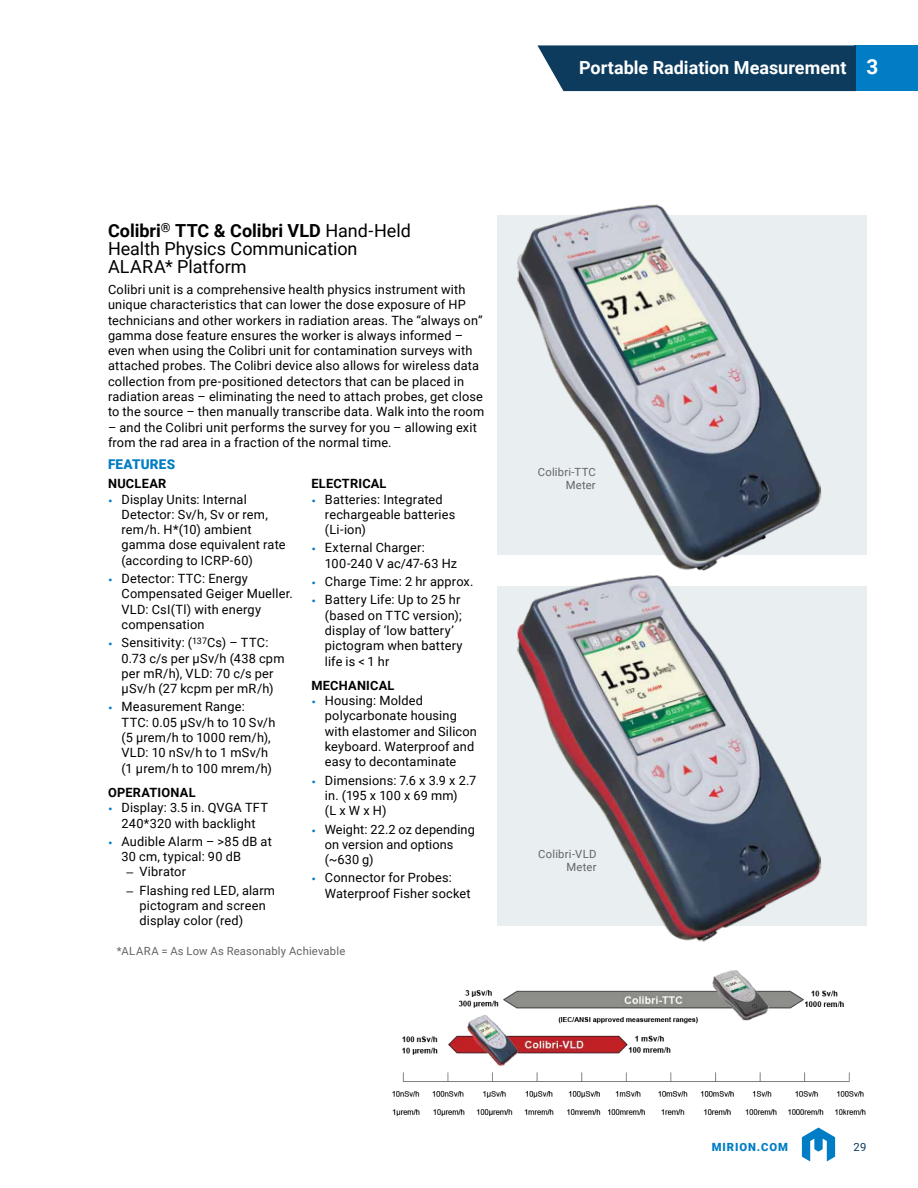
<style>
.page{position:relative;width:918px;height:1188px;background:#fff}
.page>*{position:absolute;margin:0;border:0;box-sizing:border-box;transform-origin:0 0}
.t1{font:18px/18px "Roboto";color:#000}
.t2{font:700 18px "Roboto";color:#fff}
.t3{font:900 13.5px "Roboto";letter-spacing:.015em;color:#007dc5}
.t4{font:12.75px/15.3px "Roboto";letter-spacing:.015em;color:#000}
.t5{font:700 12.75px "Roboto";letter-spacing:.02em;color:#000}
.t6{font:11.25px/12.8px "Roboto";letter-spacing:.02em;color:#636466;text-align:right}
.t7{font:900 11.25px "Roboto";letter-spacing:.085em;color:#007dc5}
.t8{font:11.25px "Roboto";color:#0c3b5d}
.s1{font-size:20.7px}
.s2{font-weight:700}
.s3{font-family:"Proxima Nova";color:#007dc5}
.s4{font-family:"Proxima Nova"}
</style>
<div class="page">
<svg style="left:802px;top:1128px;width:33px;height:33px"></svg>
<div style="left:498px;top:216px;width:369px;height:339px;background:#e9eff1"></div>
<div style="left:498px;top:586px;width:369px;height:340px;background:#e9eff1"></div>
<img style="left:516px;top:204px;width:306px;height:367px">
<img style="left:517px;top:575px;width:305px;height:367px">
<img style="left:392px;top:970px;width:474px;height:147px">
<div style="left:855px;top:45px;width:63px;height:46px;background:#007dc5"></div>
<div style="left:537px;top:45px;width:319px;height:46px;background:#0c3b5d"></div>
<h1 class="t2" style="left:579px;top:55px;width:301px">Portable Radiation Measurement <span class="s1">3</span></h1>
<h1 class="t1" style="left:108px;top:221px;width:304px"><span class="s2">Colibri</span><sup>®</sup> <span class="s2">TTC &amp; Colibri VLD</span> Hand-Held<br>Health Physics Communication<br>ALARA* Platform</h1>
<p class="t4" style="left:108px;top:281px;width:378px">Colibri unit is a comprehensive health physics instrument with unique characteristics that can lower the dose exposure of HP technicians and other workers in radiation areas. The “always on” gamma dose feature ensures the worker is always informed – even when using the Colibri unit for contamination surveys with attached probes. The Colibri device also allows for wireless data collection from pre-positioned detectors that can be placed in radiation areas – eliminating the need to attach probes, get close to the source – then manually transcribe data. Walk into the room</p>
<p class="t4" style="left:108px;top:419px;width:370px">– and the Colibri unit performs the survey for you – allowing exit from the rad area in a fraction of the normal time.</p>
<p class="t3" style="left:108px;top:455px;width:69px">FEATURES</p>
<p class="t5" style="left:108px;top:475px;width:60px">NUCLEAR</p>
<p class="t4" style="left:122px;top:491px;width:166px;text-indent:-14px"><span class="s3">•</span> Display Units: Internal<br>Detector: Sv/h, Sv or rem, rem/h. H*(10) ambient gamma dose equivalent rate (according to ICRP-60)</p>
<p class="t4" style="left:122px;top:570px;width:173px;text-indent:-14px"><span class="s3">•</span> Detector: TTC: Energy<br>Compensated Geiger Mueller.<br>VLD: CsI(Tl) with energy compensation</p>
<p class="t4" style="left:122px;top:635px;width:165px;text-indent:-14px"><span class="s3">•</span> Sensitivity: (<sup>137</sup>Cs) – TTC:<br>0.73 c/s per µSv/h (438 cpm per mR/h), VLD: 70 c/s per µSv/h (27 kcpm per mR/h)</p>
<p class="t4" style="left:122px;top:699px;width:155px;text-indent:-14px"><span class="s3">•</span> Measurement Range:<br>TTC: 0.05 µSv/h to 10 Sv/h (5 µrem/h to 1000 rem/h),<br>VLD: 10 nSv/h to 1 mSv/h (1 µrem/h to 100 mrem/h)</p>
<p class="t5" style="left:108px;top:783px;width:89px">OPERATIONAL</p>
<p class="t4" style="left:108px;top:800px;width:162px;text-align:center"><span class="s3">•</span> Display: 3.5 in. QVGA TFT<br>240*320 with backlight</p>
<p class="t4" style="left:122px;top:833px;width:152px;text-indent:-14px"><span class="s3">•</span> Audible Alarm – &gt;85 dB at<br>30 cm, typical: 90 dB</p>
<p class="t4" style="left:126px;top:864px;width:62px"><span class="s4">–</span> Vibrator</p>
<p class="t4" style="left:140px;top:882px;width:137px;text-indent:-14px"><span class="s4">–</span> Flashing red LED, alarm pictogram and screen display color (red)</p>
<p class="t5" style="left:311px;top:475px;width:77px">ELECTRICAL</p>
<p class="t4" style="left:325px;top:491px;width:132px;text-indent:-14px"><span class="s3">•</span> Batteries: Integrated rechargeable batteries (Li-ion)</p>
<p class="t4" style="left:325px;top:540px;width:134px;text-indent:-14px"><span class="s3">•</span> External Charger:<br>100-240 V ac/47-63 Hz</p>
<p class="t4" style="left:311px;top:573px;width:164px"><span class="s3">•</span> Charge Time: 2 hr approx.</p>
<p class="t4" style="left:325px;top:592px;width:139px;text-indent:-14px"><span class="s3">•</span> Battery Life: Up to 25 hr (based on TTC version); display of ‘low battery’ pictogram when battery life is &lt; 1 hr</p>
<p class="t5" style="left:311px;top:676px;width:85px">MECHANICAL</p>
<p class="t4" style="left:325px;top:692px;width:154px;text-indent:-14px"><span class="s3">•</span> Housing: Molded polycarbonate housing with elastomer and Silicon keyboard. Waterproof and easy to decontaminate</p>
<p class="t4" style="left:325px;top:772px;width:153px;text-indent:-14px"><span class="s3">•</span> Dimensions: 7.6 x 3.9 x 2.7 in. (195 x 100 x 69 mm)<br>(L x W x H)</p>
<p class="t4" style="left:325px;top:821px;width:151px;text-indent:-14px"><span class="s3">•</span> Weight: 22.2 oz depending on version and options (~630 g)</p>
<p class="t4" style="left:325px;top:870px;width:147px;text-indent:-14px"><span class="s3">•</span> Connector for Probes:<br>Waterproof Fisher socket</p>
<p class="t6" style="left:117px;top:944px;width:230px">*ALARA = As Low As Reasonably Achievable</p>
<p class="t6" style="left:538px;top:465px;width:59px">Colibri-TTC<br>Meter</p>
<p class="t6" style="left:538px;top:847px;width:60px">Colibri-VLD<br>Meter</p>
<p class="t7" style="left:712px;top:1139px;width:78px">MIRION.COM</p>
<p class="t8" style="left:854px;top:1139px;width:14px">29</p>
</div>
